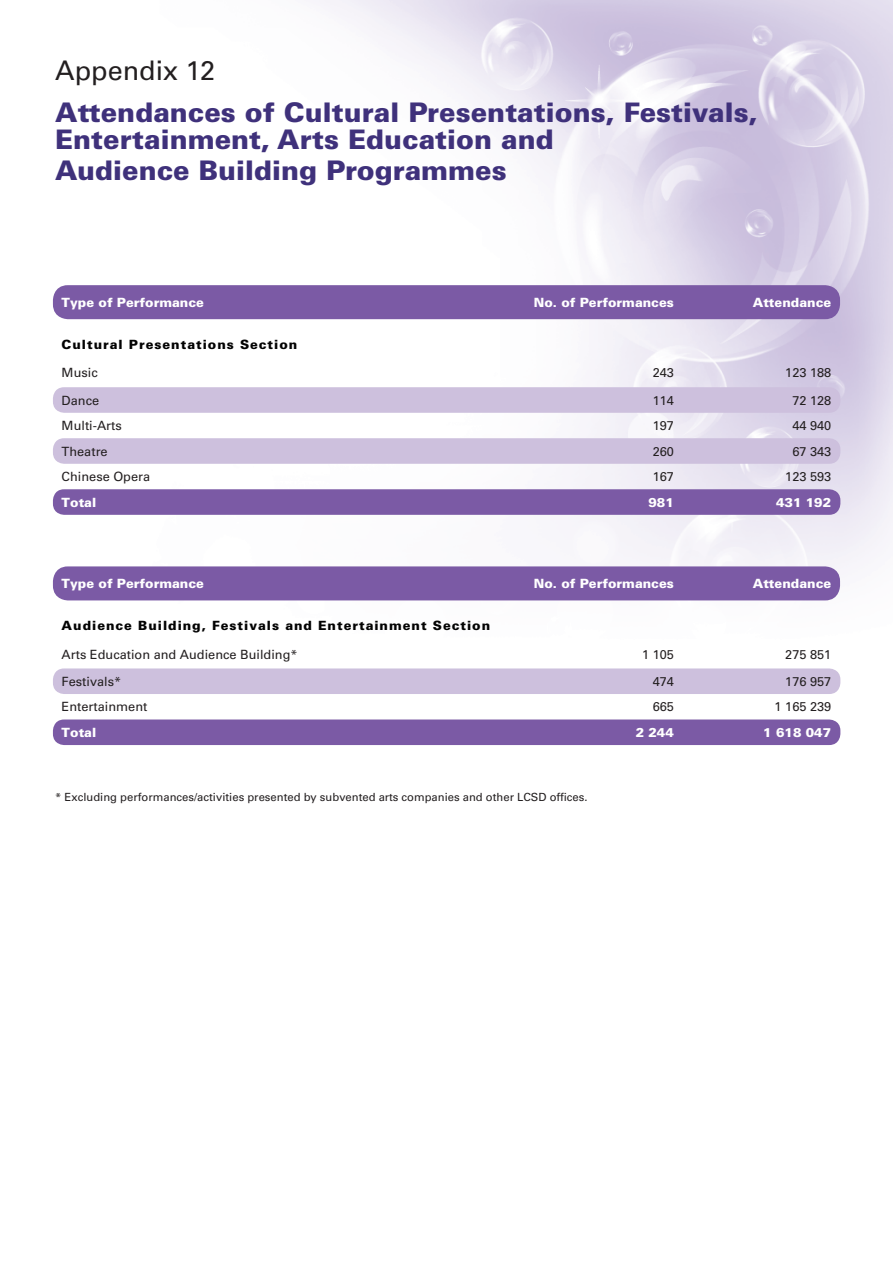
<style>
.page{position:relative;width:893px;height:1263px;background:#fff}
.page>*{position:absolute;margin:0;border:0;box-sizing:border-box;transform-origin:0 0}
.t1{font:900 27px/27px "Univers LT Std";color:#3f317b}
.t2{font:27px "Univers LT Std";color:#231f20}
.t3{font:12.75px "Univers LT Std";color:#231f20}
.t4{font:900 12.75px "Univers LT Std";color:#fff}
.t5{font:900 12.75px "Univers LT Std";letter-spacing:.075em;color:#030303}
.t6{font:11.25px "Univers LT Std";color:#231f20}
</style>
<div class="page">
<img style="left:52px;top:0;width:841px;height:680px">
<div style="left:53px;top:387px;width:787px;height:26px;background:#cdc0dd;border-radius:11px"></div>
<div style="left:53px;top:438px;width:787px;height:26px;background:#cdc0dd;border-radius:11px"></div>
<div style="left:53px;top:489px;width:787px;height:26px;background:#7b5aa5;border-radius:11px"></div>
<div style="left:53px;top:668px;width:787px;height:26px;background:#cdc0dd;border-radius:11px"></div>
<div style="left:53px;top:719px;width:787px;height:26px;background:#7b5aa5;border-radius:11px"></div>
<div style="left:53px;top:285px;width:787px;height:34px;background:#7b5aa5;border-radius:15px"></div>
<div style="left:53px;top:566px;width:787px;height:34px;background:#7b5aa5;border-radius:15px"></div>
<h1 class="t2" style="left:55px;top:54px;width:161px">Appendix 12</h1>
<h1 class="t1" style="left:55px;top:99px;width:704px">Attendances of Cultural Presentations, Festivals,<br>Entertainment, Arts Education and</h1>
<h1 class="t1" style="left:55px;top:157px;width:453px">Audience Building Programmes</h1>
<p class="t4" style="left:62px;top:294px;width:144px">Type of Performance</p>
<p class="t4" style="left:534px;top:294px;width:142px">No. of Performances</p>
<p class="t4" style="left:753px;top:294px;width:80px">Attendance</p>
<p class="t5" style="left:62px;top:336px;width:237px">Cultural Presentations Section</p>
<p class="t3" style="left:62px;top:365px;width:38px">Music</p>
<p class="t3" style="left:653px;top:365px;width:23px">243</p>
<p class="t3" style="left:785px;top:365px;width:48px">123 188</p>
<p class="t3" style="left:62px;top:392px;width:39px">Dance</p>
<p class="t3" style="left:653px;top:392px;width:23px">114</p>
<p class="t3" style="left:792px;top:392px;width:40px">72 128</p>
<p class="t3" style="left:62px;top:418px;width:62px">Multi-Arts</p>
<p class="t3" style="left:653px;top:418px;width:23px">197</p>
<p class="t3" style="left:792px;top:418px;width:40px">44 940</p>
<p class="t3" style="left:62px;top:444px;width:48px">Theatre</p>
<p class="t3" style="left:653px;top:444px;width:23px">260</p>
<p class="t3" style="left:792px;top:444px;width:40px">67 343</p>
<p class="t3" style="left:62px;top:469px;width:90px">Chinese Opera</p>
<p class="t3" style="left:653px;top:469px;width:23px">167</p>
<p class="t3" style="left:785px;top:469px;width:48px">123 593</p>
<p class="t4" style="left:62px;top:494px;width:36px">Total</p>
<p class="t4" style="left:648px;top:494px;width:27px">981</p>
<p class="t4" style="left:776px;top:494px;width:57px">431 192</p>
<p class="t4" style="left:62px;top:575px;width:144px">Type of Performance</p>
<p class="t4" style="left:534px;top:575px;width:142px">No. of Performances</p>
<p class="t4" style="left:753px;top:575px;width:80px">Attendance</p>
<p class="t5" style="left:62px;top:617px;width:430px">Audience Building, Festivals and Entertainment Section</p>
<p class="t3" style="left:62px;top:646px;width:237px">Arts Education and Audience Building*</p>
<p class="t3" style="left:642px;top:646px;width:33px">1 105</p>
<p class="t3" style="left:785px;top:646px;width:48px">275 851</p>
<p class="t3" style="left:62px;top:674px;width:61px">Festivals*</p>
<p class="t3" style="left:653px;top:674px;width:23px">474</p>
<p class="t3" style="left:785px;top:674px;width:48px">176 957</p>
<p class="t3" style="left:62px;top:699px;width:87px">Entertainment</p>
<p class="t3" style="left:653px;top:699px;width:23px">665</p>
<p class="t3" style="left:775px;top:699px;width:58px">1 165 239</p>
<p class="t4" style="left:62px;top:724px;width:36px">Total</p>
<p class="t4" style="left:636px;top:724px;width:40px">2 244</p>
<p class="t4" style="left:763px;top:724px;width:70px">1 618 047</p>
<p class="t6" style="left:55px;top:790px;width:534px">* Excluding performances/activities presented by subvented arts companies and other LCSD offices.</p>
</div>
